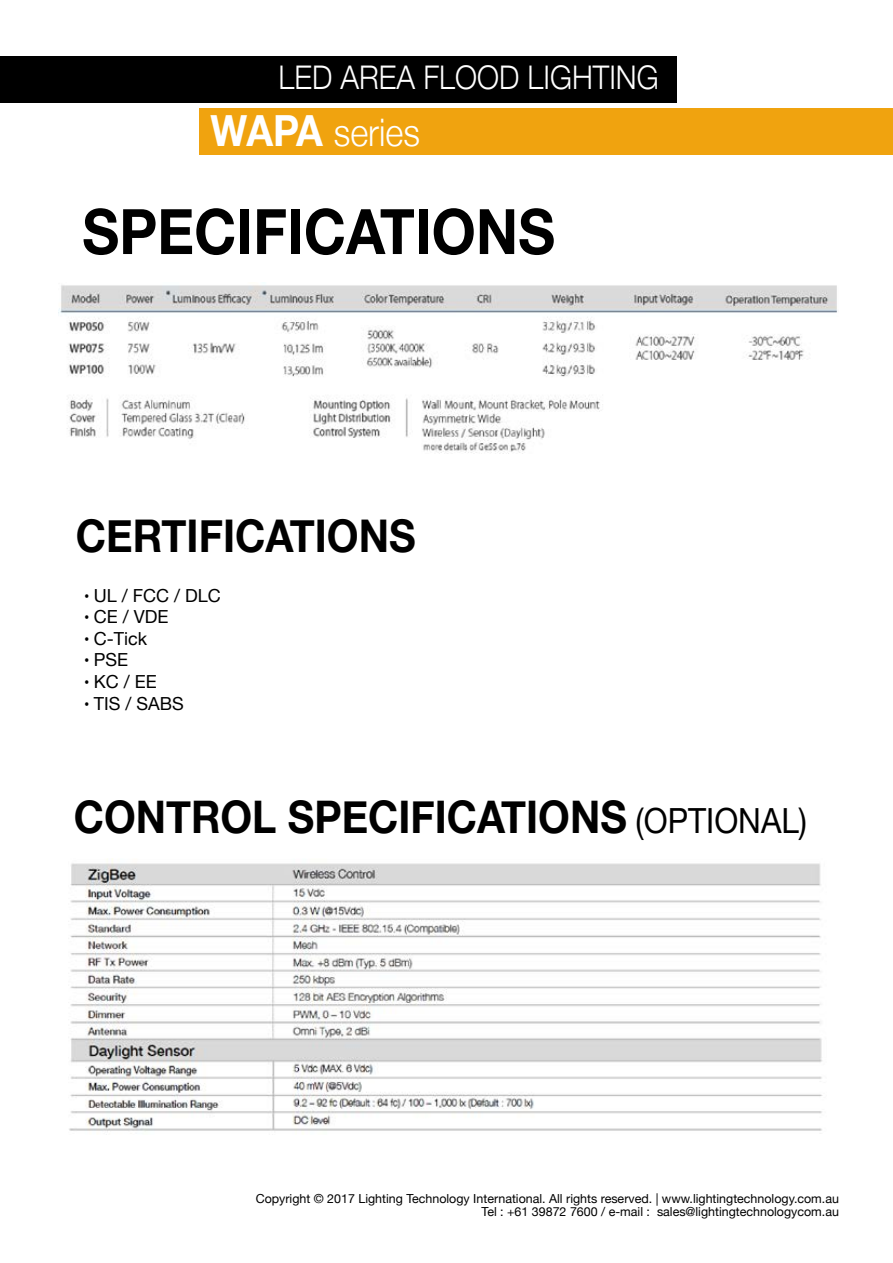
<style>
.page{position:relative;width:893px;height:1263px;background:#fff}
.page>*{position:absolute;margin:0;border:0;box-sizing:border-box;transform-origin:0 0}
.t1{font:700 62.7px "Helvetica Neue";color:#000;scale:.91 1}
.t2{font:700 45.15px "Helvetica Neue";color:#000;scale:.91 1}
.t3{font:700 45px "Helvetica Neue";color:#000;scale:.91 1}
.t4{font:300 37.95px "Helvetica Neue";color:#fff;scale:.91 1}
.t5{font:300 32.55px "Helvetica Neue";color:#fff;scale:.91 1}
.t6{font:18px "Helvetica Neue";color:#000}
.t7{font:12.45px/13.5px "Helvetica Neue";color:#000;text-align:right}
.s1{font-weight:700;font-size:42.9px}
.s2{font-size:16.5px}
.s3{font-weight:400;font-size:34.65px}
</style>
<div class="page">
<div style="left:200px;top:109px;width:693px;height:46px;background:#f0a30f"></div>
<div style="left:0;top:56px;width:676px;height:46px;background:#000"></div>
<img style="left:59px;top:285px;width:778px;height:169px">
<img style="left:69px;top:858px;width:754px;height:277px">
<h3 class="t5" style="left:279px;top:51px;width:419px">LED AREA FLOOD LIGHTING</h3>
<h3 class="t4" style="left:210px;top:102px;width:232px"><span class="s1">WAPA</span> SERIES</h3>
<h1 class="t1" style="left:82px;top:182px;width:521px">SPECIFICATIONS</h1>
<h2 class="t2" style="left:76px;top:501px;width:375px">CERTIFICATIONS</h2>
<h3 class="t6" style="left:84px;top:582px;width:138px"><span class="s2">•</span> UL / FCC / DLC</h3>
<h3 class="t6" style="left:84px;top:604px;width:86px"><span class="s2">•</span> CE / VDE</h3>
<h3 class="t6" style="left:84px;top:625px;width:64px"><span class="s2">•</span> C-Tick</h3>
<h3 class="t6" style="left:84px;top:647px;width:45px"><span class="s2">•</span> PSE</h3>
<h3 class="t6" style="left:84px;top:668px;width:74px"><span class="s2">•</span> KC / EE</h3>
<h3 class="t6" style="left:84px;top:690px;width:101px"><span class="s2">•</span> TIS / SABS</h3>
<h3 class="t3" style="left:74px;top:782px;width:807px">CONTROL SPECIFICATIONS <span class="s3">(optional)</span></h3>
<p class="t7" style="left:256px;top:1192px;width:585px">Copyright © 2017 Lighting Technology International. All rights reserved. | www.lightingtechnology.com.au<br>Tel : +61 39872 7600 / e-mail : sales@lightingtechnologycom.au</p>
</div>
